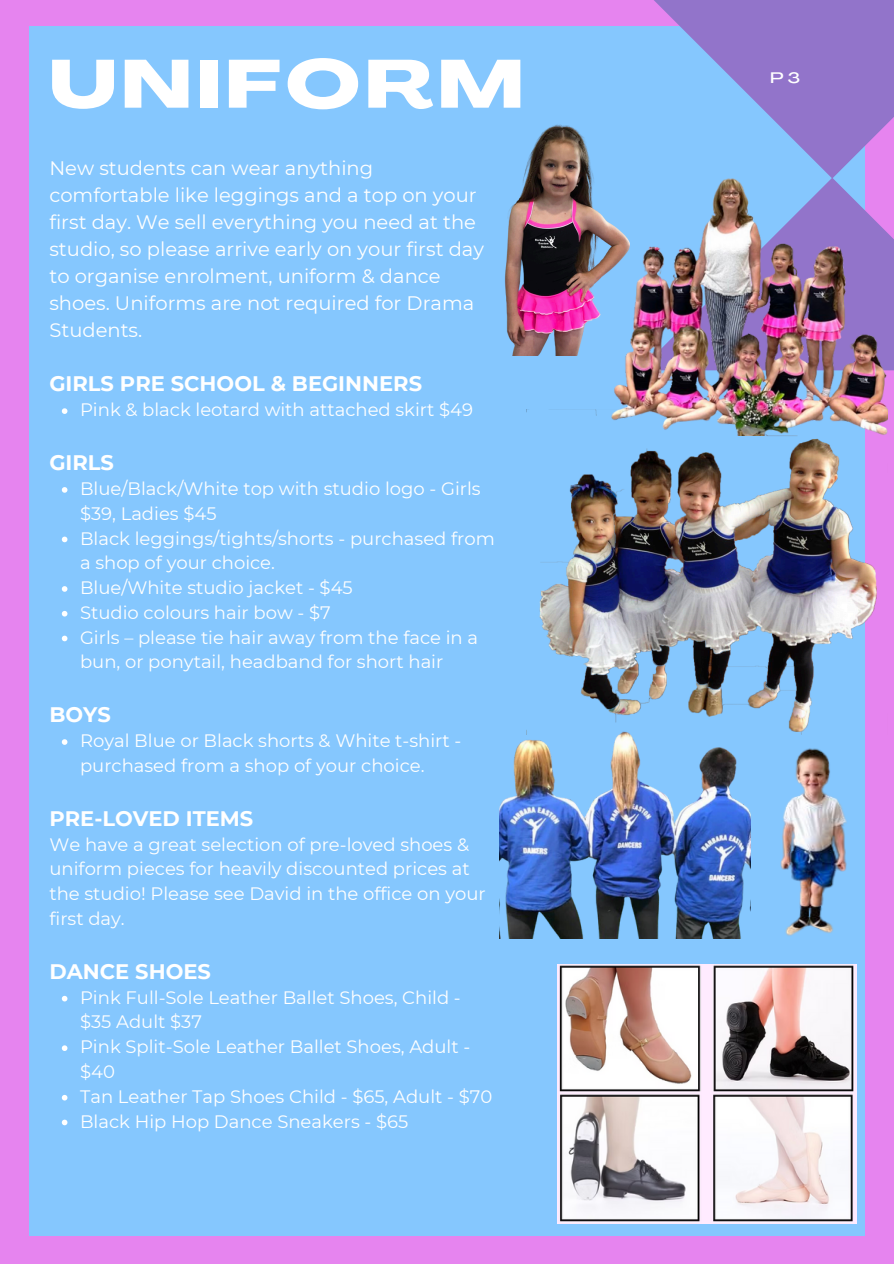
<style>
.page{position:relative;width:894px;height:1264px;background:#fff}
.page>*{position:absolute;margin:0;border:0;box-sizing:border-box;transform-origin:0 0}
.t1{font:800 66.9px "Agrandir Grand";letter-spacing:.07em;color:#fff}
.t2{font:700 21px "Montserrat";color:#fff}
.t3{font:19.5px/27px "Montserrat";color:#fff}
.t4{font:18px/24.8px "Montserrat";color:#fff}
.t5{font:500 15px "Agrandir Grand";color:#fff}
</style>
<div class="page">
<div style="left:0;top:0;width:893px;height:1263px;background:#e684ef"></div>
<div style="left:29px;top:26px;width:835px;height:1210px;background:#85c7fe"></div>
<svg style="left:654px;top:0;width:239px;height:370px;fill:#9274ca"></svg>
<img style="left:504px;top:124px;width:92px;height:231px">
<img style="left:526px;top:409px;width:361px;height:325px">
<img style="left:762px;top:730px;width:102px;height:206px">
<img style="left:557px;top:964px;width:299px;height:258px">
<img style="left:596px;top:158px;width:290px;height:277px">
<img style="left:499px;top:730px;width:251px;height:208px">
<svg style="left:62px;top:408px;width:5px;height:6px"></svg>
<svg style="left:62px;top:487px;width:5px;height:5px"></svg>
<svg style="left:62px;top:536px;width:5px;height:6px"></svg>
<svg style="left:62px;top:586px;width:5px;height:5px"></svg>
<svg style="left:62px;top:611px;width:5px;height:5px"></svg>
<svg style="left:62px;top:635px;width:5px;height:6px"></svg>
<svg style="left:62px;top:739px;width:5px;height:5px"></svg>
<svg style="left:62px;top:995px;width:5px;height:6px"></svg>
<svg style="left:62px;top:1045px;width:5px;height:5px"></svg>
<svg style="left:62px;top:1095px;width:5px;height:5px"></svg>
<svg style="left:62px;top:1119px;width:5px;height:6px"></svg>
<p class="t1" style="left:49px;top:57px;width:475px">UNIFORM</p>
<p class="t3" style="left:49px;top:155px;width:436px">New students can wear anything comfortable like leggings and a top on your first day. We sell everything you need at the studio, so please arrive early on your first day to organise enrolment, uniform &amp; dance shoes. Uniforms are not required for Drama Students.</p>
<p class="t2" style="left:49px;top:371px;width:374px">GIRLS PRE SCHOOL &amp; BEGINNERS</p>
<p class="t4" style="left:80px;top:397px;width:394px">Pink &amp; black leotard with attached skirt $49</p>
<p class="t2" style="left:49px;top:450px;width:66px">GIRLS</p>
<p class="t4" style="left:80px;top:476px;width:416px">Blue/Black/White top with studio logo - Girls $39, Ladies $45<br>Black leggings/tights/shorts - purchased from a shop of your choice.<br>Blue/White studio jacket - $45<br>Studio colours hair bow - $7<br>Girls – please tie hair away from the face in a bun, or ponytail, headband for short hair</p>
<p class="t2" style="left:49px;top:702px;width:63px">BOYS</p>
<p class="t4" style="left:80px;top:728px;width:383px">Royal Blue or Black shorts &amp; White t-shirt - purchased from a shop of your choice.</p>
<p class="t2" style="left:49px;top:805px;width:205px">PRE-LOVED ITEMS</p>
<p class="t4" style="left:49px;top:831px;width:437px">We have a great selection of pre-loved shoes &amp; uniform pieces for heavily discounted prices at the studio! Please see David in the office on your first day.</p>
<p class="t2" style="left:49px;top:958px;width:163px">DANCE SHOES</p>
<p class="t4" style="left:80px;top:984px;width:413px">Pink Full-Sole Leather Ballet Shoes, Child - $35 Adult $37<br>Pink Split-Sole Leather Ballet Shoes, Adult - $40<br>Tan Leather Tap Shoes Child - $65, Adult - $70<br>Black Hip Hop Dance Sneakers - $65</p>
<h1 class="t5" style="left:770px;top:72px;width:31px">P 3</h1>
</div>
